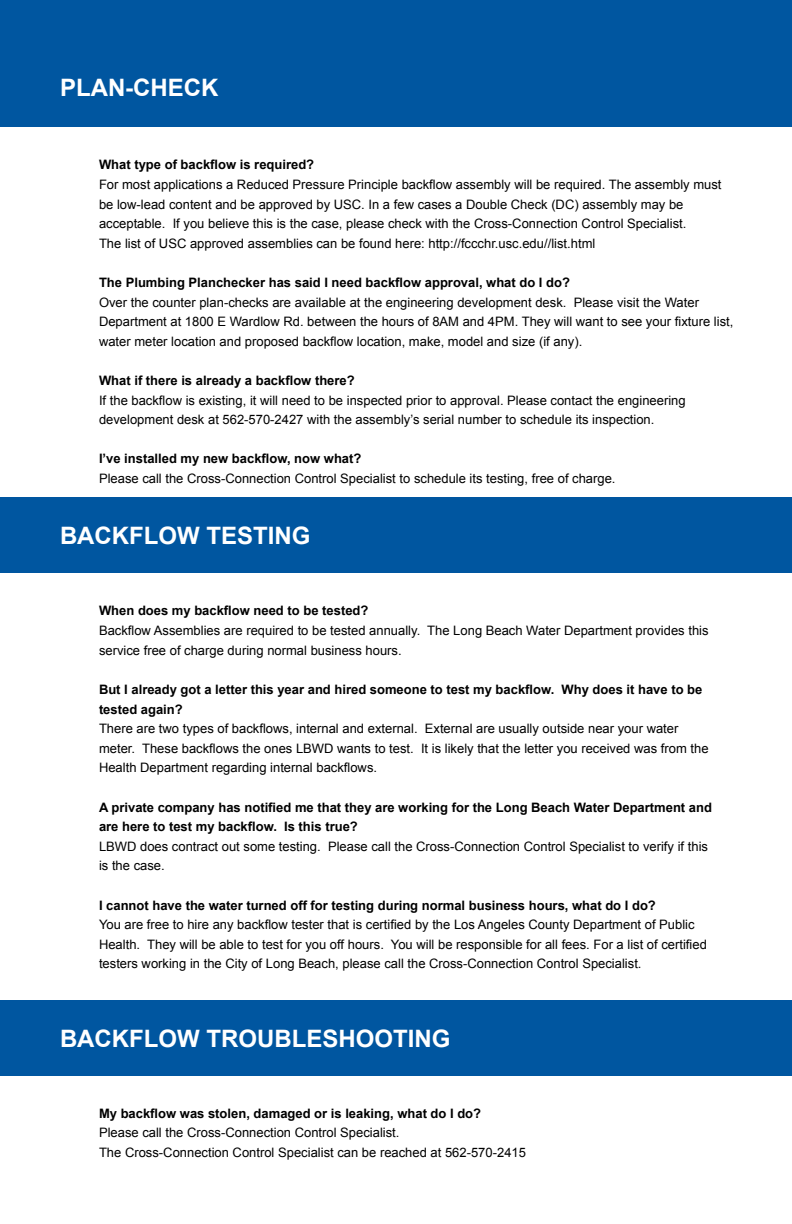
<style>
.page{position:relative;width:792px;height:1224px;background:#fff}
.page>*{position:absolute;margin:0;border:0;box-sizing:border-box;transform-origin:0 0}
.t1{font:700 24px "Arial";color:#fff}
.t2{font:13px/19.6px "Arial";color:#000}
.t3{font:700 13px/19.6px "Arial";color:#000}
</style>
<div class="page">
<div style="left:0;top:0;width:792px;height:126px;background:#0056a0"></div>
<div style="left:0;top:497px;width:792px;height:76px;background:#0056a0"></div>
<div style="left:0;top:1000px;width:792px;height:76px;background:#0056a0"></div>
<h1 class="t1" style="left:60px;top:72px;width:160px">PLAN-CHECK</h1>
<p class="t3" style="left:99px;top:155px;width:217px">What type of backflow is required?</p>
<p class="t2" style="left:99px;top:175px;width:624px">For most applications a Reduced Pressure Principle backflow assembly will be required. The assembly must be low-lead content and be approved by USC. In a few cases a Double Check (DC) assembly may be acceptable. If you believe this is the case, please check with the Cross-Connection Control Specialist.<br>The list of USC approved assemblies can be found here: http://fccchr.usc.edu//list.html</p>
<p class="t3" style="left:99px;top:273px;width:473px">The Plumbing Planchecker has said I need backflow approval, what do I do?</p>
<p class="t2" style="left:99px;top:292px;width:636px">Over the counter plan-checks are available at the engineering development desk. Please visit the Water<br>Department at 1800 E Wardlow Rd. between the hours of 8AM and 4PM. They will want to see your fixture list, water meter location and proposed backflow location, make, model and size (if any).</p>
<p class="t3" style="left:99px;top:371px;width:257px">What if there is already a backflow there?</p>
<p class="t2" style="left:99px;top:390px;width:588px">If the backflow is existing, it will need to be inspected prior to approval. Please contact the engineering development desk at 562-570-2427 with the assembly’s serial number to schedule its inspection.</p>
<p class="t3" style="left:99px;top:449px;width:264px">I’ve installed my new backflow, now what?</p>
<p class="t2" style="left:99px;top:469px;width:518px">Please call the Cross-Connection Control Specialist to schedule its testing, free of charge.</p>
<h1 class="t1" style="left:60px;top:519px;width:252px">BACKFLOW TESTING</h1>
<p class="t3" style="left:99px;top:602px;width:271px">When does my backflow need to be tested?</p>
<p class="t2" style="left:99px;top:621px;width:611px">Backflow Assemblies are required to be tested annually. The Long Beach Water Department provides this service free of charge during normal business hours.</p>
<p class="t3" style="left:99px;top:680px;width:605px">But I already got a letter this year and hired someone to test my backflow. Why does it have to be tested again?</p>
<p class="t2" style="left:99px;top:719px;width:611px">There are two types of backflows, internal and external. External are usually outside near your water meter. These backflows the ones LBWD wants to test. It is likely that the letter you received was from the<br>Health Department regarding internal backflows.</p>
<p class="t3" style="left:99px;top:798px;width:615px">A private company has notified me that they are working for the Long Beach Water Department and are here to test my backflow. Is this true?</p>
<p class="t2" style="left:99px;top:836px;width:611px">LBWD does contract out some testing. Please call the Cross-Connection Control Specialist to verify if this is the case.</p>
<p class="t3" style="left:99px;top:896px;width:558px">I cannot have the water turned off for testing during normal business hours, what do I do?</p>
<p class="t2" style="left:99px;top:915px;width:609px">You are free to hire any backflow tester that is certified by the Los Angeles County Department of Public<br>Health. They will be able to test for you off hours. You will be responsible for all fees. For a list of certified testers working in the City of Long Beach, please call the Cross-Connection Control Specialist.</p>
<h1 class="t1" style="left:60px;top:1022px;width:392px">BACKFLOW TROUBLESHOOTING</h1>
<p class="t3" style="left:99px;top:1104px;width:384px">My backflow was stolen, damaged or is leaking, what do I do?</p>
<p class="t2" style="left:99px;top:1123px;width:429px">Please call the Cross-Connection Control Specialist.<br>The Cross-Connection Control Specialist can be reached at 562-570-2415</p>
</div>
